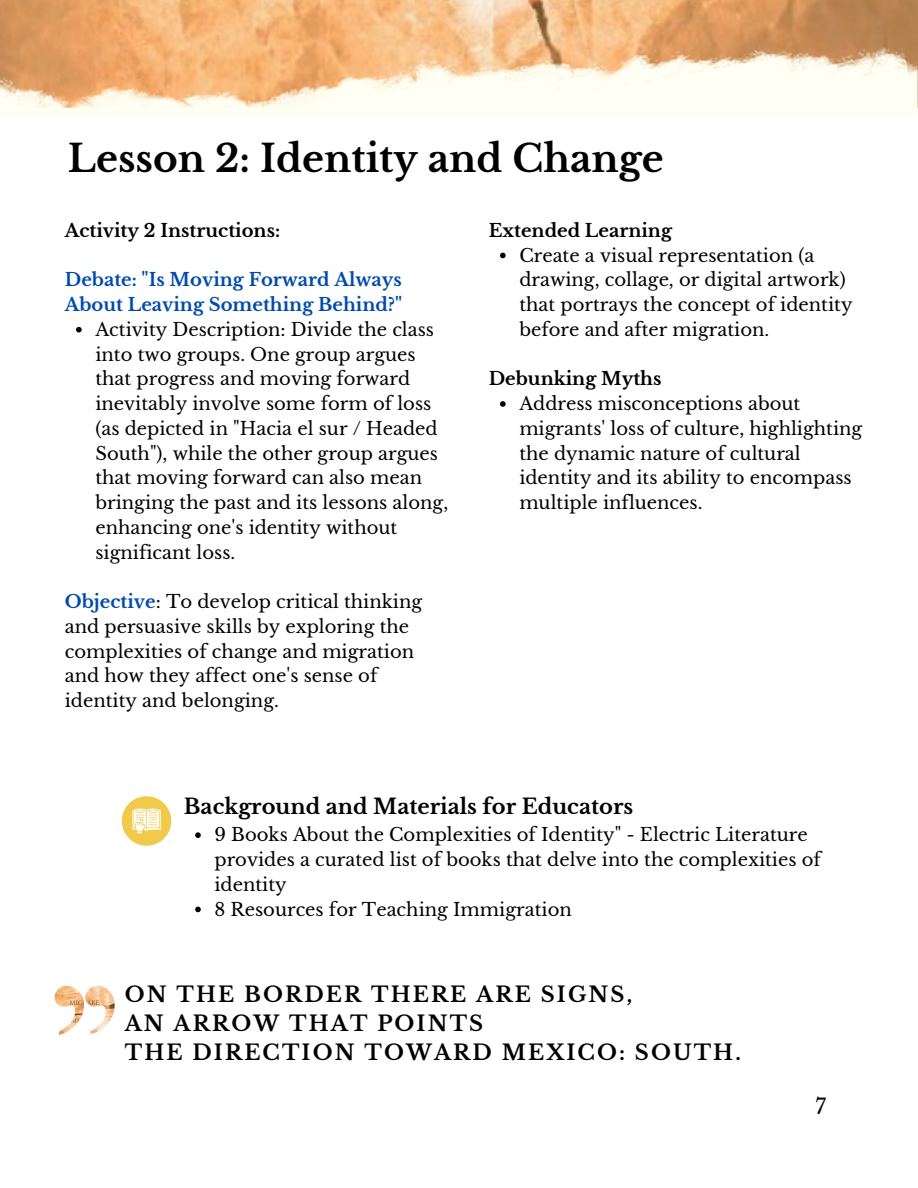
<style>
.page{position:relative;width:918px;height:1188px;background:#fff}
.page>*{position:absolute;margin:0;border:0;box-sizing:border-box;transform-origin:0 0}
.t1{font:700 37.5px "Libre Baskerville";color:#000}
.t2{font:700 21.15px/29.2px "Libre Baskerville";letter-spacing:.1em;color:#000}
.t3{font:700 21px "Libre Baskerville";color:#000}
.t4{font:21px "Libre Baskerville";color:#000}
.t5{font:18px/24.8px "Libre Baskerville";color:#000}
.t6{font:700 18px/24.8px "Libre Baskerville";color:#004aad}
.t7{font:700 18px "Libre Baskerville";color:#000}
.s1{font-weight:700;color:#004aad}
</style>
<div class="page">
<img style="left:55px;top:986px;width:60px;height:49px">
<svg style="left:76px;top:327px;width:6px;height:6px"></svg>
<svg style="left:500px;top:253px;width:6px;height:5px"></svg>
<svg style="left:500px;top:401px;width:6px;height:6px"></svg>
<svg style="left:195px;top:832px;width:6px;height:6px"></svg>
<svg style="left:195px;top:907px;width:6px;height:5px"></svg>
<svg style="left:122px;top:796px;width:49px;height:50px"></svg>
<img style="left:0;top:1px;width:918px;height:41px">
<img style="left:0;top:42px;width:918px;height:75px">
<h3 class="t1" style="left:68px;top:136px;width:597px">Lesson 2: Identity and Change</h3>
<p class="t7" style="left:65px;top:219px;width:217px">Activity 2 Instructions:</p>
<h1 class="t6" style="left:65px;top:268px;width:339px">Debate: "Is Moving Forward Always<br>About Leaving Something Behind?"</h1>
<h4 class="t5" style="left:95px;top:317px;width:354px">Activity Description: Divide the class into two groups. One group argues that progress and moving forward inevitably involve some form of loss (as depicted in "Hacia el sur / Headed South"), while the other group argues that moving forward can also mean bringing the past and its lessons along, enhancing one's identity without significant loss.</h4>
<h4 class="t5" style="left:65px;top:589px;width:359px"><span class="s1">Objective</span>: To develop critical thinking and persuasive skills by exploring the complexities of change and migration and how they affect one's sense of identity and belonging.</h4>
<p class="t7" style="left:489px;top:219px;width:185px">Extended Learning</p>
<p class="t5" style="left:519px;top:243px;width:335px">Create a visual representation (a drawing, collage, or digital artwork) that portrays the concept of identity before and after migration.</p>
<h4 class="t7" style="left:489px;top:368px;width:174px">Debunking Myths</h4>
<p class="t5" style="left:519px;top:391px;width:345px">Address misconceptions about migrants' loss of culture, highlighting the dynamic nature of cultural identity and its ability to encompass multiple influences.</p>
<h4 class="t3" style="left:184px;top:794px;width:451px">Background and Materials for Educators</h4>
<p class="t5" style="left:215px;top:823px;width:608px">9 Books About the Complexities of Identity" - Electric Literature provides a curated list of books that delve into the complexities of identity</p>
<p class="t5" style="left:215px;top:897px;width:359px">8 Resources for Teaching Immigration</p>
<p class="t2" style="left:125px;top:980px;width:618px">ON THE BORDER THERE ARE SIGNS,<br>AN ARROW THAT POINTS<br>THE DIRECTION TOWARD MEXICO: SOUTH.</p>
<p class="t4" style="left:816px;top:1094px;width:12px">7</p>
</div>
